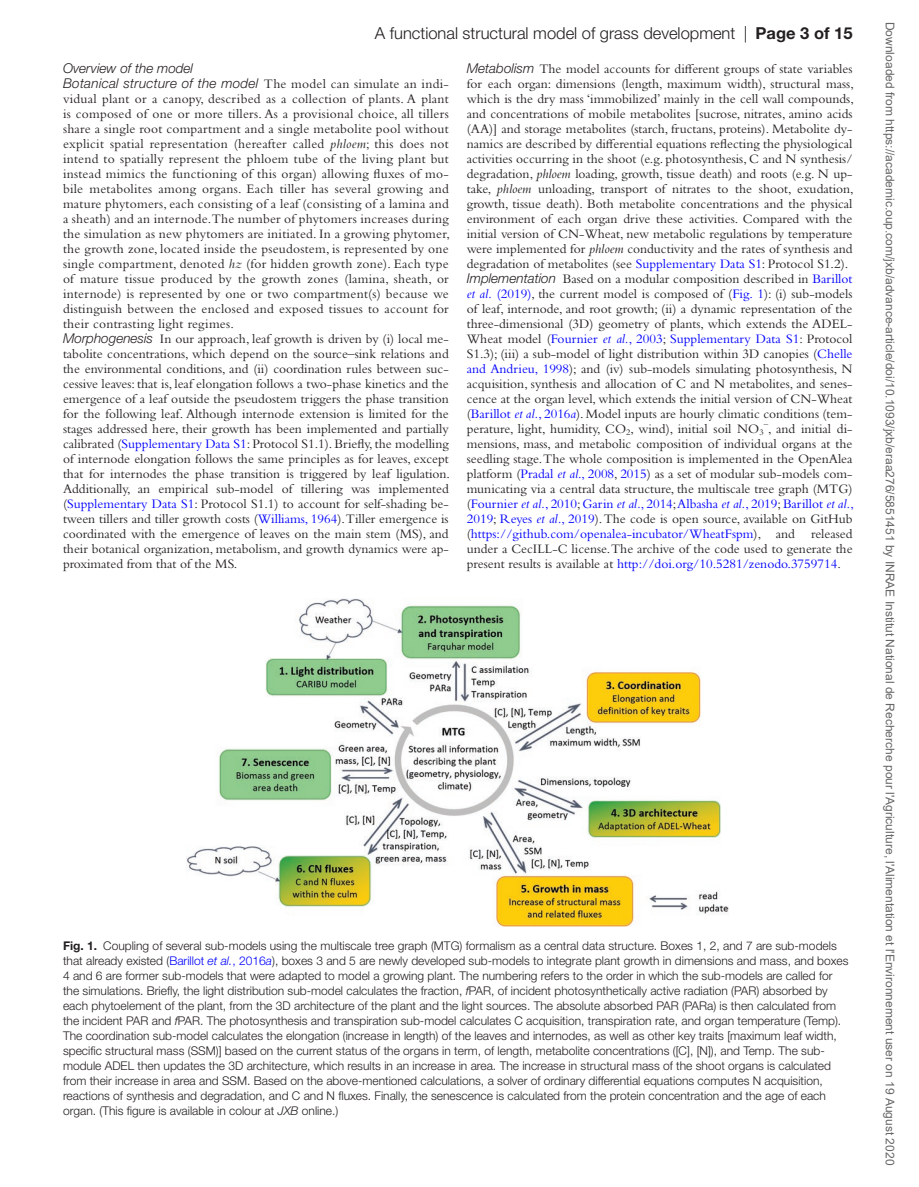
<style>
.page{position:relative;width:919px;height:1187px;background:#fff}
.page>*{position:absolute;margin:0;border:0;box-sizing:border-box;transform-origin:0 0}
.t1{font:300 16.5px "Helvetica Neue LT Std";color:#231f20}
.t2{font:13.5px/15px "Bembo Std";color:#231f20}
.t3{font:italic 300 13.5px/15px "Helvetica Neue LT Std";letter-spacing:.02em;color:#231f20}
.t4{font:300 12px/15px "Helvetica Neue LT Std";color:#231f20}
.t5{font:12px "Arial";color:#666}
.s1{font-weight:700}
.s2{font-family:"Bembo Std";font-weight:400;font-style:normal}
.s3{font-style:italic}
.s4{font-family:"Helvetica Neue LT Std";font-weight:300;font-style:italic}
.s5{color:#00f}
.s6{font-style:italic;color:#00f}
</style>
<div class="page">
<img style="left:187px;top:598px;width:541px;height:328px">
<p class="t1" style="left:375px;top:23px;width:479px">A functional structural model of grass development | <span class="s1">Page 3 of 15</span></p>
<p class="t3" style="left:63px;top:60px;width:387px">Overview of the model<br>Botanical structure of the model <span class="s2">The model can simulate an indi-</span></p>
<p class="t2" style="left:63px;top:91px;width:388px">vidual plant or a canopy, described as a collection of plants. A plant is composed of one or more tillers. As a provisional choice, all tillers share a single root compartment and a single metabolite pool without explicit spatial representation (hereafter called <span class="s3">phloem</span>; this does not intend to spatially represent the phloem tube of the living plant but instead mimics the functioning of this organ) allowing fluxes of mo&shy;bile metabolites among organs. Each tiller has several growing and mature phytomers, each consisting of a leaf (consisting of a lamina and a sheath) and an internode. The number of phytomers increases during the simulation as new phytomers are initiated. In a growing phytomer, the growth zone, located inside the pseudostem, is represented by one single compartment, denoted <span class="s3">hz</span> (for hidden growth zone). Each type of mature tissue produced by the growth zones (lamina, sheath, or internode) is represented by one or two compartment(s) because we distinguish between the enclosed and exposed tissues to account for their contrasting light regimes.<br><span class="s4">Morphogenesis</span> In our approach, leaf growth is driven by (i) local me&shy;tabolite concentrations, which depend on the source–sink relations and the environmental conditions, and (ii) coordination rules between suc&shy;cessive leaves: that is, leaf elongation follows a two-phase kinetics and the emergence of a leaf outside the pseudostem triggers the phase transition for the following leaf. Although internode extension is limited for the stages addressed here, their growth has been implemented and partially calibrated (<span class="s5">Supplementary Data S1</span>: Protocol S1.1). Briefly, the modelling of internode elongation follows the same principles as for leaves, except that for internodes the phase transition is triggered by leaf ligulation.<br>Additionally, an empirical sub-model of tillering was implemented (<span class="s5">Supplementary Data S1</span>: Protocol S1.1) to account for self-shading be&shy;tween tillers and tiller growth costs (<span class="s5">Williams, 1964</span>). Tiller emergence is coordinated with the emergence of leaves on the main stem (MS), and their botanical organization, metabolism, and growth dynamics were ap&shy;proximated from that of the MS.</p>
<p class="t2" style="left:467px;top:61px;width:388px"><span class="s4">Metabolism</span> The model accounts for different groups of state variables for each organ: dimensions (length, maximum width), structural mass, which is the dry mass ‘immobilized’ mainly in the cell wall compounds, and concentrations of mobile metabolites [sucrose, nitrates, amino acids (AA)] and storage metabolites (starch, fructans, proteins). Metabolite dy&shy;namics are described by differential equations reflecting the physiological activities occurring in the shoot (e.g. photosynthesis, C and N synthesis/ degradation, <span class="s3">phloem</span> loading, growth, tissue death) and roots (e.g. N up&shy;take, <span class="s3">phloem</span> unloading, transport of nitrates to the shoot, exudation, growth, tissue death). Both metabolite concentrations and the physical environment of each organ drive these activities. Compared with the initial version of CN-Wheat, new metabolic regulations by temperature were implemented for <span class="s3">phloem</span> conductivity and the rates of synthesis and degradation of metabolites (see <span class="s5">Supplementary Data S1</span>: Protocol S1.2).<br><span class="s4">Implementation</span> Based on a modular composition described in <span class="s5">Barillot </span><span class="s6">et al.</span> <span class="s5">(2019)</span>, the current model is composed of (<span class="s5">Fig. 1</span>): (i) sub-models of leaf, internode, and root growth; (ii) a dynamic representation of the three-dimensional (3D) geometry of plants, which extends the ADEL-Wheat model (<span class="s5">Fournier</span> <span class="s6">et al.</span><span class="s5">, 2003</span>; <span class="s5">Supplementary Data S1</span>: Protocol S1.3); (iii) a sub-model of light distribution within 3D canopies (<span class="s5">Chelle and Andrieu, 1998</span>); and (iv) sub-models simulating photosynthesis, N acquisition, synthesis and allocation of C and N metabolites, and senes&shy;cence at the organ level, which extends the initial version of CN-Wheat (<span class="s5">Barillot</span> <span class="s6">et al.</span><span class="s5">, 2016</span><span class="s6">a</span>). Model inputs are hourly climatic conditions (tem&shy;perature, light, humidity, CO<sub>2</sub>, wind), initial soil NO<sub>3</sub><sup>–</sup>, and initial di&shy;mensions, mass, and metabolic composition of individual organs at the seedling stage. The whole composition is implemented in the OpenAlea platform (<span class="s5">Pradal</span> <span class="s6">et al</span><span class="s5">., 2008</span>, <span class="s5">2015</span>) as a set of modular sub-models com&shy;municating via a central data structure, the multiscale tree graph (MTG) (<span class="s5">Fournier</span> <span class="s6">et al.</span><span class="s5">, 2010</span>; <span class="s5">Garin</span> <span class="s6">et al.</span><span class="s5">, 2014</span>; <span class="s5">Albasha</span> <span class="s6">et al.</span><span class="s5">, 2019</span>; <span class="s5">Barillot</span> <span class="s6">et al.</span><span class="s5">, 2019</span>; <span class="s5">Reyes</span> <span class="s6">et al.</span><span class="s5">, 2019</span>). The code is open source, available on GitHub (<span class="s5">https://github.com/openalea-incubator/WheatFspm</span>), and released under a CecILL-C license. The archive of the code used to generate the present results is available at <span class="s5">http://doi.org/10.5281/zenodo.3759714</span>.</p>
<p class="t4" style="left:63px;top:938px;width:787px"><span class="s1">Fig. 1.</span> Coupling of several sub-models using the multiscale tree graph (MTG) formalism as a central data structure. Boxes 1, 2, and 7 are sub-models that already existed (<span class="s5">Barillot</span> <span class="s6">et al.</span><span class="s5">, 2016</span><span class="s6">a</span>), boxes 3 and 5 are newly developed sub-models to integrate plant growth in dimensions and mass, and boxes 4 and 6 are former sub-models that were adapted to model a growing plant. The numbering refers to the order in which the sub-models are called for the simulations. Briefly, the light distribution sub-model calculates the fraction, <span class="s3">f</span>PAR, of incident photosynthetically active radiation (PAR) absorbed by each phytoelement of the plant, from the 3D architecture of the plant and the light sources. The absolute absorbed PAR (PARa) is then calculated from the incident PAR and <span class="s3">f</span>PAR. The photosynthesis and transpiration sub-model calculates C acquisition, transpiration rate, and organ temperature (Temp).<br>The coordination sub-model calculates the elongation (increase in length) of the leaves and internodes, as well as other key traits [maximum leaf width, specific structural mass (SSM)] based on the current status of the organs in term, of length, metabolite concentrations ([C], [N]), and Temp. The sub&shy;module ADEL then updates the 3D architecture, which results in an increase in area. The increase in structural mass of the shoot organs is calculated from their increase in area and SSM. Based on the above-mentioned calculations, a solver of ordinary differential equations computes N acquisition, reactions of synthesis and degradation, and C and N fluxes. Finally, the senescence is calculated from the protein concentration and the age of each organ. (This figure is available in colour at <span class="s3">JXB</span> online.)</p>
<p class="t5" style="left:894px;top:22px;width:1144px;rotate:90deg">Downloaded from https://academic.oup.com/jxb/advance-article/doi/10.1093/jxb/eraa276/5851451 by INRAE Institut National de Recherche pour l'Agriculture, l'Alimentation et l'Environnement user on 19 August 2020</p>
</div>
